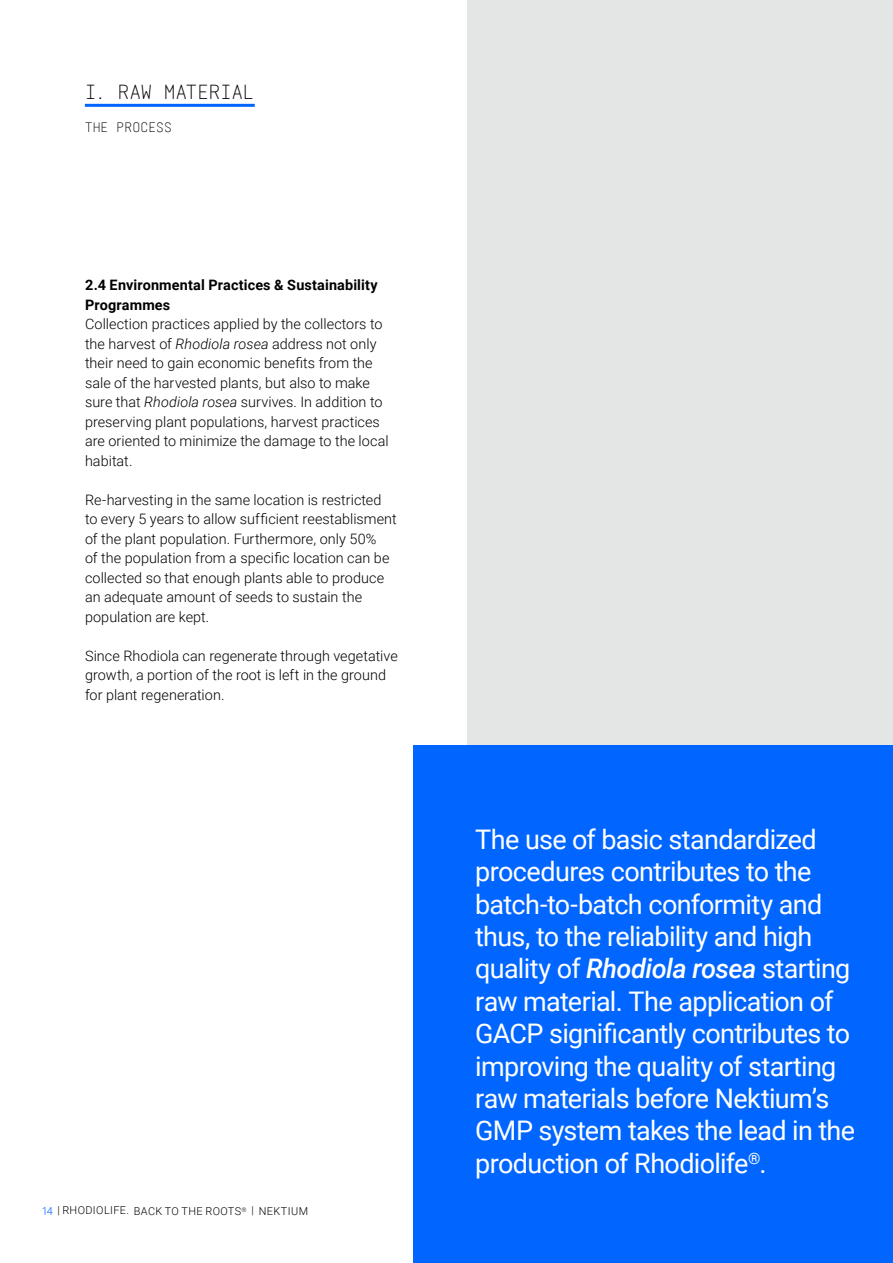
<style>
.page{position:relative;width:893px;height:1263px;background:#fff}
.page>*{position:absolute;margin:0;border:0;box-sizing:border-box;transform-origin:0 0}
.t1{font:27px/32.4px "Roboto";letter-spacing:-.025em;color:#fff}
.t2{font:300 22.35px "Realtime";letter-spacing:-.02em;color:#000}
.t3{font:300 15px "Realtime";color:#000}
.t4{font:300 14.4px/19.5px "Roboto";color:#000}
.t5{font:700 14.4px/19.5px "Roboto";letter-spacing:.01em;color:#000}
.t6{font:300 10.95px "Roboto";letter-spacing:.035em;color:#000}
.s1{font-style:italic}
.s2{color:#06f}
.s3{font-weight:500;font-style:italic}
</style>
<div class="page">
<hr style="left:85px;top:104px;width:170px;height:3px;background:#06f">
<div style="left:468px;top:0;width:425px;height:1263px;background:#e3e6e5"></div>
<div style="left:413px;top:745px;width:480px;height:518px;background:#06f"></div>
<h2 class="t2" style="left:85px;top:78px;width:171px">I. RAW MATERIAL</h2>
<p class="t3" style="left:85px;top:117px;width:89px">THE PROCESS</p>
<p class="t5" style="left:85px;top:275px;width:294px">2.4 Environmental Practices &amp; Sustainability<br>Programmes</p>
<p class="t4" style="left:85px;top:314px;width:305px">Collection practices applied by the collectors to the harvest of <span class="s1">Rhodiola rosea</span> address not only their need to gain economic benefits from the sale of the harvested plants, but also to make sure that <span class="s1">Rhodiola rosea</span> survives. In addition to preserving plant populations, harvest practices are oriented to minimize the damage to the local habitat.</p>
<p class="t4" style="left:85px;top:490px;width:313px">Re-harvesting in the same location is restricted to every 5 years to allow sufficient reestablisment of the plant population. Furthermore, only 50%<br>of the population from a specific location can be collected so that enough plants able to produce an adequate amount of seeds to sustain the population are kept.</p>
<p class="t4" style="left:85px;top:646px;width:314px">Since Rhodiola can regenerate through vegetative growth, a portion of the root is left in the ground for plant regeneration.</p>
<p class="t6" style="left:41px;top:1205px;width:268px"><span class="s2">14</span> | RHODIOLIFE. BACK TO THE ROOTS<sup>®</sup> | NEKTIUM</p>
<p class="t1" style="left:475px;top:823px;width:381px">The use of basic standardized procedures contributes to the batch-to-batch conformity and thus, to the reliability and high quality of <span class="s3">Rhodiola rosea</span> starting raw material. The application of<br>GACP significantly contributes to improving the quality of starting raw materials before Nektium’s<br>GMP system takes the lead in the production of Rhodiolife<sup>®</sup>.</p>
</div>
